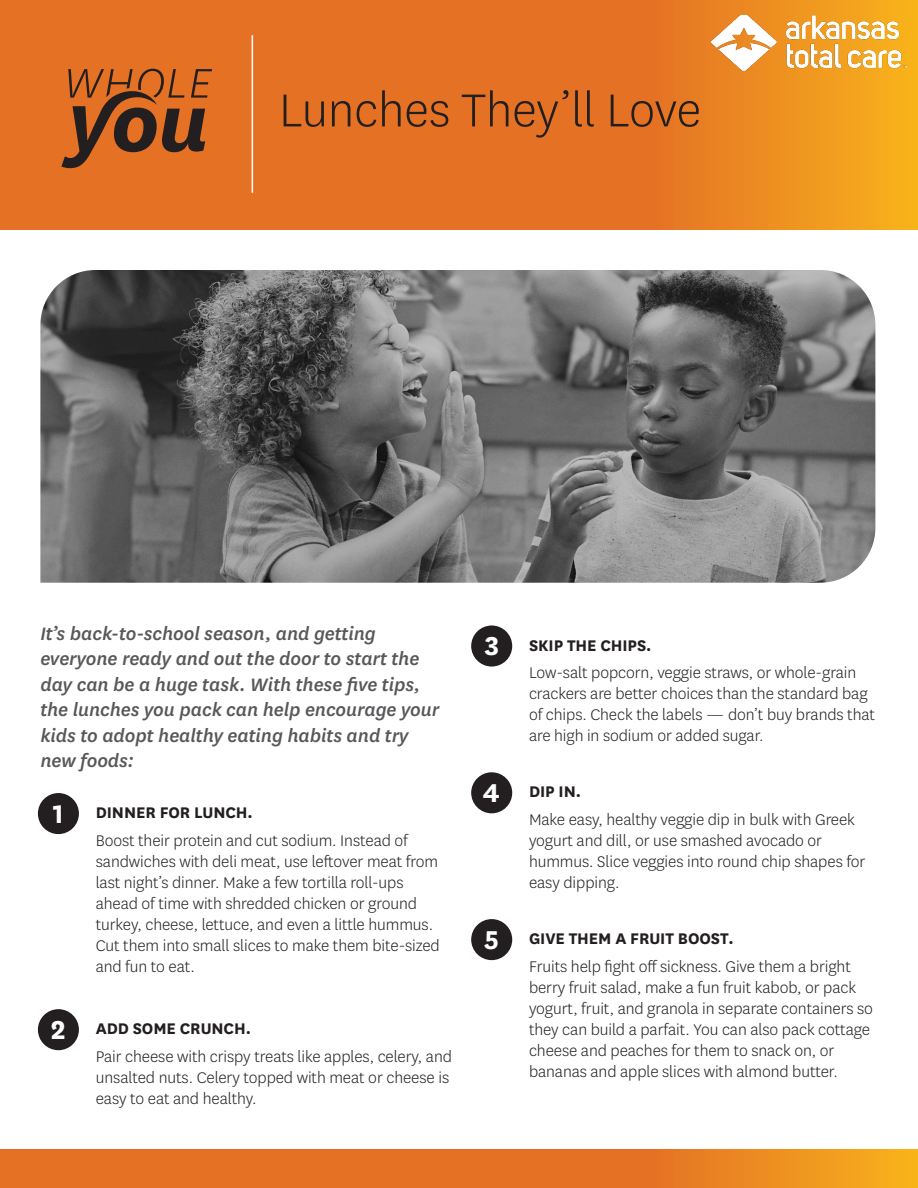
<style>
.page{position:relative;width:918px;height:1188px;background:#fff}
.page>*{position:absolute;margin:0;border:0;box-sizing:border-box;transform-origin:0 0}
.t1{font:300 54px "Centene Sans";letter-spacing:-.005em;color:#231f20}
.t2{font:italic 500 21px/25.5px "Centene Sans";letter-spacing:-.005em;color:#57585a}
.t3{font:300 18px/21px "Centene Sans";letter-spacing:-.005em;color:#231f20}
.t4{font:700 18px "Centene Sans";letter-spacing:-.005em;color:#231f20}
.s1{font-size:30.3px;color:#fff}
</style>
<div class="page">
<svg style="left:0;top:1149px;width:918px;height:39px;background:#e77a22"></svg>
<svg style="left:0;top:0;width:918px;height:229px;background:#e77923"></svg>
<svg style="left:61px;top:69px;width:151px;height:99px;background:#a65622"></svg>
<img style="left:40px;top:270px;width:835px;height:313px">
<div style="left:38px;top:793px;width:41px;height:41px;background:#231f20;border-radius:50%"></div>
<div style="left:38px;top:1009px;width:41px;height:41px;background:#231f20;border-radius:50%"></div>
<div style="left:471px;top:625px;width:41px;height:42px;background:#231f20;border-radius:50%"></div>
<div style="left:471px;top:772px;width:41px;height:41px;background:#231f20;border-radius:50%"></div>
<div style="left:471px;top:919px;width:41px;height:41px;background:#231f20;border-radius:50%"></div>
<hr style="left:252px;top:35px;width:1px;height:158px;background:#fff">
<img style="left:712px;top:15px;width:195px;height:55px">
<h2 class="t1" style="left:279px;top:76px;width:424px">Lunches They’ll Love</h2>
<p class="t2" style="left:40px;top:619px;width:401px">It’s back-to-school season, and getting everyone ready and out the door to start the day can be a huge task. With these five tips, the lunches you pack can help encourage your kids to adopt healthy eating habits and try new foods:</p>
<p class="t4" style="left:53px;top:800px;width:201px"><span class="s1">1</span> DINNER FOR LUNCH.</p>
<p class="t3" style="left:96px;top:829px;width:346px">Boost their protein and cut sodium. Instead of sandwiches with deli meat, use leftover meat from last night’s dinner. Make a few tortilla roll-ups ahead of time with shredded chicken or ground turkey, cheese, lettuce, and even a little hummus.<br>Cut them into small slices to make them bite-sized and fun to eat.</p>
<p class="t4" style="left:51px;top:1016px;width:201px"><span class="s1">2</span> ADD SOME CRUNCH.</p>
<p class="t3" style="left:96px;top:1045px;width:358px">Pair cheese with crispy treats like apples, celery, and unsalted nuts. Celery topped with meat or cheese is easy to eat and healthy.</p>
<p class="t4" style="left:484px;top:632px;width:169px"><span class="s1">3</span> SKIP THE CHIPS.</p>
<p class="t3" style="left:529px;top:662px;width:348px">Low-salt popcorn, veggie straws, or whole-grain crackers are better choices than the standard bag of chips. Check the labels — don’t buy brands that are high in sodium or added sugar.</p>
<p class="t4" style="left:483px;top:779px;width:100px"><span class="s1">4</span> DIP IN.</p>
<p class="t3" style="left:529px;top:809px;width:338px">Make easy, healthy veggie dip in bulk with Greek yogurt and dill, or use smashed avocado or hummus. Slice veggies into round chip shapes for easy dipping.</p>
<p class="t4" style="left:484px;top:926px;width:251px"><span class="s1">5</span> GIVE THEM A FRUIT BOOST.</p>
<p class="t3" style="left:529px;top:955px;width:345px">Fruits help fight off sickness. Give them a bright berry fruit salad, make a fun fruit kabob, or pack yogurt, fruit, and granola in separate containers so they can build a parfait. You can also pack cottage cheese and peaches for them to snack on, or bananas and apple slices with almond butter.</p>
</div>
